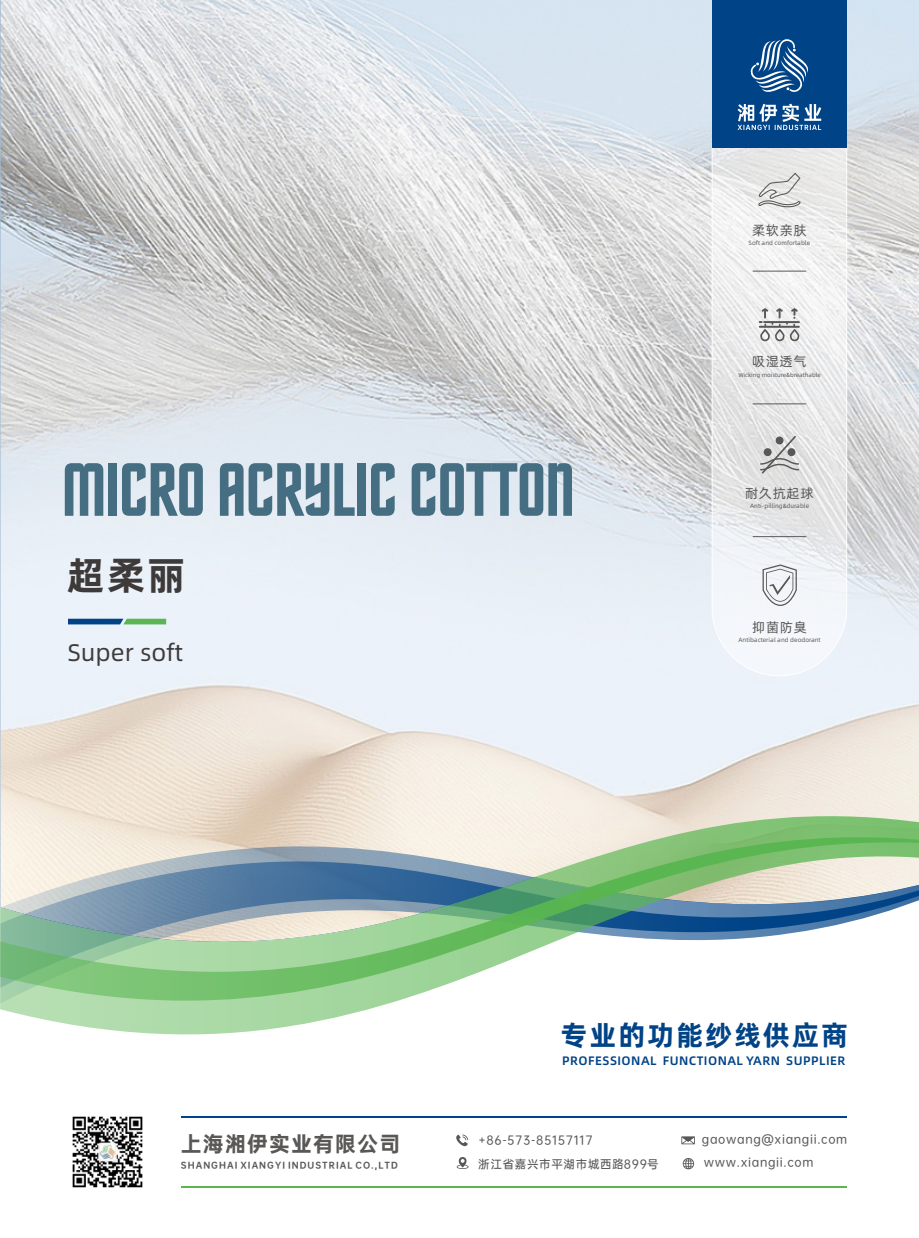
<style>
.page{position:relative;width:919px;height:1238px;background:#fff}
.page>*{position:absolute;margin:0;border:0;box-sizing:border-box;transform-origin:0 0}
.t1{font:75.75px "Horizon BT";letter-spacing:-.015em;color:#456e82}
.t2{font:39px "Alibaba Pu Hui Ti B";color:#3e3a39}
.t3{font:27.9px "Alibaba Pu Hui Ti B";letter-spacing:.05em;color:#004387}
.t4{font:24px "Alibaba Pu Hui Ti R";color:#3e3a39}
.t5{font:20.85px "OPPO Sans H";letter-spacing:.06em;color:#595857}
.t6{font:13.35px "Alibaba Pu Hui Ti R";letter-spacing:.05em;color:#595857}
.t7{font:12.3px "Alibaba Pu Hui Ti M";letter-spacing:.04em;color:#004387}
.t8{font:11.55px "OPPO Sans M";letter-spacing:.06em;color:#595857}
.t9{font:8.4px "OPPO Sans H";letter-spacing:.125em;color:#595857}
.t10{font:6.15px "Alibaba Pu Hui Ti R";color:#595857}
.t11{font:5.85px "Alibaba Pu Hui Ti R";color:#595857}
</style>
<div class="page">
<img style="left:1px;top:0;width:917px;height:780px">
<svg style="left:0;top:780px;width:918px;height:255px"></svg>
<img style="left:72px;top:1116px;width:71px;height:72px">
<svg style="left:681px;top:1136px;width:13px;height:8px"></svg>
<svg style="left:456px;top:1134px;width:12px;height:12px"></svg>
<svg style="left:456px;top:1157px;width:12px;height:11px"></svg>
<svg style="left:682px;top:1158px;width:12px;height:11px"></svg>
<hr style="left:181px;top:1186px;width:665px;height:1px;background:#5ab651">
<hr style="left:181px;top:1116px;width:665px;height:1px;background:#004387">
<svg style="left:712px;top:147px;width:134px;height:528px"></svg>
<div style="left:712px;top:0;width:134px;height:147px;background:#004387"></div>
<svg style="left:750px;top:39px;width:58px;height:53px"></svg>
<svg style="left:737px;top:104px;width:84px;height:26px"></svg>
<hr style="left:752px;top:536px;width:54px;height:1px;background:#595857">
<hr style="left:752px;top:271px;width:54px;height:1px;background:#595857">
<hr style="left:752px;top:403px;width:54px;height:1px;background:#595857">
<svg style="left:756px;top:172px;width:46px;height:36px;background:#d5d4d4"></svg>
<svg style="left:758px;top:308px;width:41px;height:33px"></svg>
<svg style="left:68px;top:618px;width:98px;height:6px"></svg>
<svg style="left:760px;top:436px;width:38px;height:37px"></svg>
<svg style="left:762px;top:564px;width:34px;height:42px"></svg>
<p class="t6" style="left:752px;top:223px;width:56px">柔软亲肤</p>
<p class="t10" style="left:748px;top:240px;width:63px">Soft and comfortable</p>
<h1 class="t1" style="left:62px;top:458px;width:515px">MICRO ACRYLIC COTTON</h1>
<h2 class="t2" style="left:67px;top:556px;width:120px">超柔丽</h2>
<h3 class="t4" style="left:67px;top:640px;width:117px">Super soft</h3>
<p class="t6" style="left:751px;top:355px;width:56px">吸湿透气</p>
<p class="t11" style="left:738px;top:371px;width:84px">Wicking moisture&amp;breathable</p>
<p class="t6" style="left:745px;top:486px;width:70px">耐久抗起球</p>
<p class="t10" style="left:750px;top:503px;width:60px">Anti-pilling&amp;durable</p>
<p class="t6" style="left:752px;top:620px;width:56px">抑菌防臭</p>
<p class="t10" style="left:738px;top:636px;width:84px">Antibacterial and deodorant</p>
<h3 class="t3" style="left:560px;top:1020px;width:290px">专业的功能纱线供应商</h3>
<h3 class="t5" style="left:181px;top:1132px;width:221px">上海湘伊实业有限公司</h3>
<p class="t9" style="left:181px;top:1161px;width:219px">SHANGHAI XIANGYI INDUSTRIAL CO.,LTD</p>
<p class="t7" style="left:562px;top:1054px;width:285px">PROFESSIONAL FUNCTIONAL YARN SUPPLIER</p>
<p class="t8" style="left:478px;top:1134px;width:116px">+86-573-85157117</p>
<p class="t8" style="left:701px;top:1133px;width:147px">gaowang@xiangii.com</p>
<p class="t8" style="left:478px;top:1157px;width:182px">浙江省嘉兴市平湖市城西路899号</p>
<p class="t8" style="left:703px;top:1156px;width:111px">www.xiangii.com</p>
</div>
